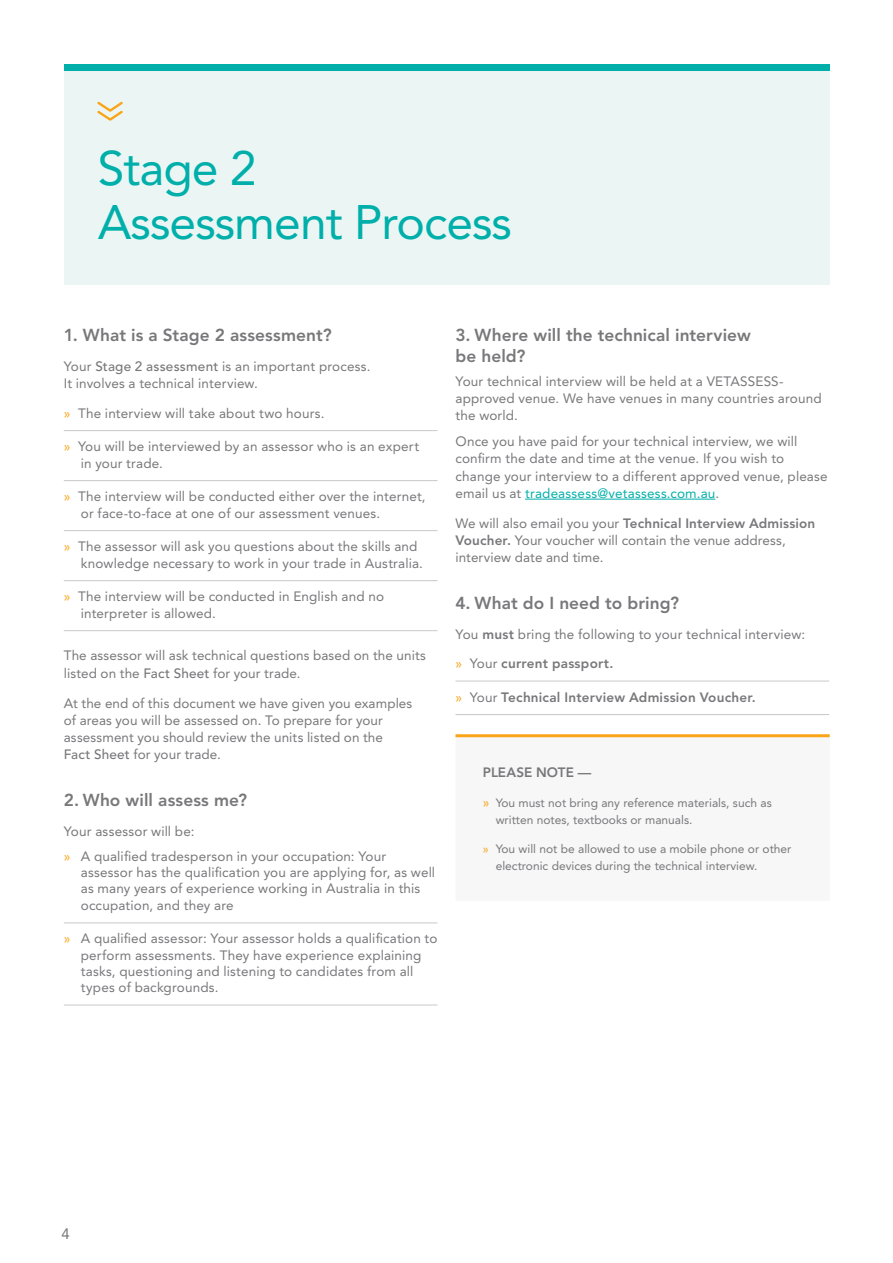
<style>
.page{position:relative;width:893px;height:1263px;background:#fff}
.page>*{position:absolute;margin:0;border:0;box-sizing:border-box;transform-origin:0 0}
.t1{font:48px/54px "Avenir LT Std";letter-spacing:-.02em;color:#00afaa}
.t2{font:800 17.25px/21px "Avenir LT Std";letter-spacing:.005em;color:#78777a}
.t3{font:15px "Avenir LT Std";color:#78777a}
.t4{font:13.5px/17.2px "Avenir LT Std";letter-spacing:.01em;color:#78777a}
.t5{font:800 13.5px "Avenir LT Std";letter-spacing:.015em;color:#78777a}
.t6{font:12px/17.2px "Avenir LT Std";color:#78777a}
.s1{font-weight:500}
.s2{color:#faa41a}
.s3{color:#00afaa}
.s4{font-weight:800}
.s5{font-weight:400;color:#faa41a}
.s6{font-weight:400}
.s7{font-size:13.5px;color:#faa41a}
</style>
<div class="page">
<div style="left:64px;top:66px;width:765px;height:218px;background:#ebf6f4"></div>
<svg style="left:97px;top:101px;width:26px;height:20px"></svg>
<div style="left:455px;top:736px;width:375px;height:165px;background:#f7f7f7"></div>
<hr style="left:455px;top:734px;width:375px;height:3px;background:#faa41a">
<div style="left:64px;top:64px;width:765px;height:6px;background:#00afaa"></div>
<hr style="left:64px;top:430px;width:373px;height:1px;background:#c7c9c8">
<hr style="left:64px;top:480px;width:373px;height:1px;background:#c7c9c8">
<hr style="left:64px;top:530px;width:373px;height:1px;background:#c7c9c8">
<hr style="left:64px;top:580px;width:373px;height:1px;background:#c7c9c8">
<hr style="left:64px;top:630px;width:373px;height:1px;background:#c7c9c8">
<hr style="left:64px;top:923px;width:373px;height:1px;background:#c7c9c8">
<hr style="left:64px;top:1005px;width:373px;height:1px;background:#c7c9c8">
<hr style="left:525px;top:499px;width:190px;height:1px;background:#00afaa">
<hr style="left:455px;top:681px;width:374px;height:1px;background:#c7c9c8">
<hr style="left:455px;top:714px;width:374px;height:1px;background:#c7c9c8">
<h1 class="t1" style="left:98px;top:142px;width:416px">Stage 2<br>Assessment Process</h1>
<p class="t2" style="left:64px;top:325px;width:269px">1. What is a Stage 2 assessment?</p>
<p class="t4" style="left:64px;top:358px;width:308px">Your <span class="s1">Stage 2 assessment</span> is an important process.<br>It involves a technical interview.</p>
<p class="t4" style="left:64px;top:404px;width:262px"><span class="s2">»</span> The interview will take about two hours.</p>
<p class="t4" style="left:81px;top:438px;width:340px;line-height:16.5px;text-indent:-17px"><span class="s2">»</span> You will be interviewed by an assessor who is an expert in your trade.</p>
<p class="t4" style="left:81px;top:488px;width:346px;line-height:16.5px;text-indent:-17px"><span class="s2">»</span> The interview will be conducted either over the internet, or face-to-face at one of our assessment venues.</p>
<p class="t4" style="left:81px;top:538px;width:343px;line-height:16.5px;text-indent:-17px"><span class="s2">»</span> The assessor will ask you questions about the skills and knowledge necessary to work in your trade in Australia.</p>
<p class="t4" style="left:81px;top:588px;width:305px;line-height:16.5px;text-indent:-17px"><span class="s2">»</span> The interview will be conducted in English and no interpreter is allowed.</p>
<p class="t4" style="left:64px;top:647px;width:364px">The assessor will ask technical questions based on the units listed on the <span class="s1">Fact Sheet</span> for your trade.</p>
<p class="t4" style="left:64px;top:694px;width:350px">At the end of this document we have given you examples of areas you will be assessed on. To prepare for your assessment you should review the units listed on the <span class="s1">Fact Sheet</span> for your trade.</p>
<p class="t2" style="left:64px;top:789px;width:185px">2. Who will assess me?</p>
<p class="t4" style="left:64px;top:819px;width:324px;line-height:25px">Your assessor will be:<br><span class="s2">»</span> A qualified tradesperson in your occupation: Your</p>
<p class="t4" style="left:81px;top:864px;width:356px;line-height:16.4px">assessor has the qualification you are applying for, as well as many years of experience working in Australia in this occupation, and they are</p>
<p class="t4" style="left:81px;top:931px;width:358px;line-height:16.2px;text-indent:-17px"><span class="s2">»</span> A qualified assessor: Your assessor holds a qualification to perform assessments. They have experience explaining tasks, questioning and listening to candidates from all types of backgrounds.</p>
<p class="t2" style="left:455px;top:325px;width:297px">3. Where will the technical interview be held?</p>
<p class="t4" style="left:455px;top:373px;width:368px">Your technical interview will be held at a VETASSESS&shy;approved venue. We have venues in many countries around the world.</p>
<p class="t4" style="left:455px;top:433px;width:374px">Once you have paid for your technical interview, we will confirm the date and time at the venue. If you wish to change your interview to a different approved venue, please email us at <span class="s3">tradeassess@vetassess.com.au</span>.</p>
<p class="t4" style="left:455px;top:515px;width:361px">We will also email you your <span class="s4">Technical Interview Admission<br>Voucher.</span> Your voucher will contain the venue address, interview date and time.</p>
<p class="t2" style="left:455px;top:592px;width:225px">4. What do I need to bring?</p>
<p class="t4" style="left:455px;top:620px;width:351px;line-height:29.2px">You <span class="s4">must</span> bring the following to your technical interview: <span class="s2">»</span> Your <span class="s4">current passport.</span></p>
<p class="t5" style="left:455px;top:689px;width:302px"><span class="s5">»</span> <span class="s6">Your</span> Technical Interview Admission Voucher.</p>
<p class="t5" style="left:483px;top:764px;width:110px">PLEASE NOTE —</p>
<p class="t6" style="left:496px;top:794px;width:278px;text-indent:-13px"><span class="s7">»</span> You must not bring any reference materials, such as written notes, textbooks or manuals.</p>
<p class="t6" style="left:496px;top:841px;width:297px;line-height:16.5px;text-indent:-13px"><span class="s2">»</span> You will not be allowed to use a mobile phone or other electronic devices during the technical interview.</p>
<p class="t3" style="left:61px;top:1225px;width:10px">4</p>
</div>
